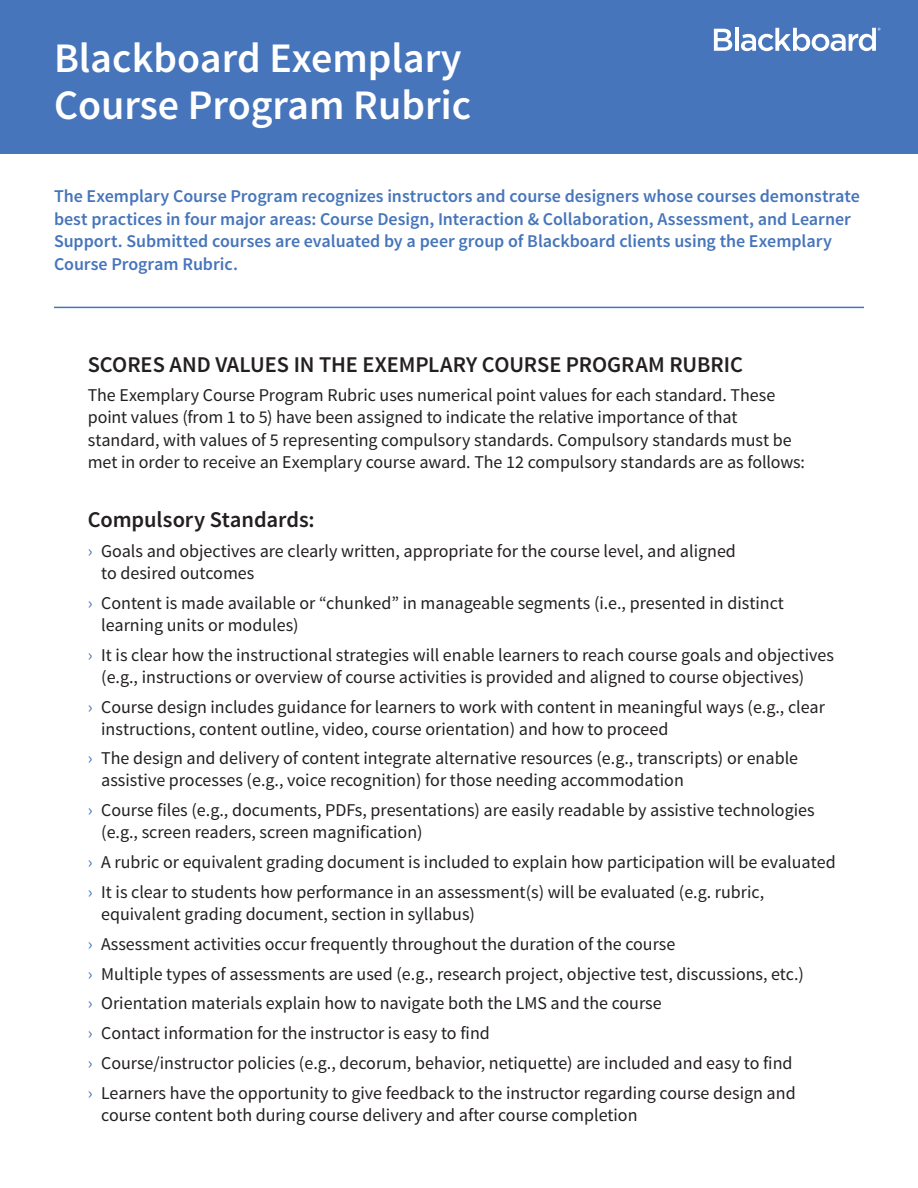
<style>
.page{position:relative;width:918px;height:1188px;background:#fff}
.page>*{position:absolute;margin:0;border:0;box-sizing:border-box;transform-origin:0 0}
.Mainhead{font:600 42px/46.5px "Source Sans Pro";color:#fff}
.Subhead_-_h3{font:600 22.5px "Source Sans Pro";letter-spacing:-.005em;color:#231f20}
.Paragraph{font:18px/21.8px "Source Sans Pro";color:#231f20}
.Paragraph-2{font:600 18px/22.5px "Source Sans Pro";color:#4675bb}
.s1{color:#4675bb}
</style>
<div class="page">
<div style="left:0;top:0;width:918px;height:153px;background:#4675bb"></div>
<svg style="left:714px;top:29px;width:18px;height:22px"></svg>
<hr style="left:735px;top:28px;width:4px;height:23px;background:#fff">
<svg style="left:741px;top:28px;width:139px;height:23px"></svg>
<hr style="left:54px;top:307px;width:810px;height:1px;background:#4675bb">
<h1 class="Mainhead" style="left:54px;top:36px;width:419px">Blackboard Exemplary<br>Course Program Rubric</h1>
<p class="Paragraph-2" style="left:54px;top:186px;width:807px">The Exemplary Course Program recognizes instructors and course designers whose courses demonstrate best practices in four major areas: Course Design, Interaction &amp; Collaboration, Assessment, and Learner Support. Submitted courses are evaluated by a peer group of Blackboard clients using the Exemplary Course Program Rubric.</p>
<h2 class="Subhead_-_h3" style="left:88px;top:350px;width:657px">SCORES AND VALUES IN THE EXEMPLARY COURSE PROGRAM RUBRIC</h2>
<p class="Paragraph" style="left:88px;top:384px;width:719px;line-height:22.5px">The Exemplary Course Program Rubric uses numerical point values for each standard. These point values (from 1 to 5) have been assigned to indicate the relative importance of that standard, with values of 5 representing compulsory standards. Compulsory standards must be met in order to receive an Exemplary course award. The 12 compulsory standards are as follows:</p>
<h2 class="Subhead_-_h3" style="left:88px;top:505px;width:229px">Compulsory Standards:</h2>
<p class="Paragraph" style="left:101px;top:541px;width:636px;text-indent:-14px"><span class="s1">›</span> Goals and objectives are clearly written, appropriate for the course level, and aligned to desired outcomes</p>
<p class="Paragraph" style="left:101px;top:593px;width:684px;text-indent:-14px"><span class="s1">›</span> Content is made available or “chunked” in manageable segments (i.e., presented in distinct learning units or modules)</p>
<p class="Paragraph" style="left:101px;top:644px;width:734px;text-indent:-14px"><span class="s1">›</span> It is clear how the instructional strategies will enable learners to reach course goals and objectives (e.g., instructions or overview of course activities is provided and aligned to course objectives)</p>
<p class="Paragraph" style="left:101px;top:696px;width:725px;text-indent:-14px"><span class="s1">›</span> Course design includes guidance for learners to work with content in meaningful ways (e.g., clear instructions, content outline, video, course orientation) and how to proceed</p>
<p class="Paragraph" style="left:101px;top:748px;width:699px;text-indent:-14px"><span class="s1">›</span> The design and delivery of content integrate alternative resources (e.g., transcripts) or enable assistive processes (e.g., voice recognition) for those needing accommodation</p>
<p class="Paragraph" style="left:101px;top:800px;width:715px;text-indent:-14px"><span class="s1">›</span> Course files (e.g., documents, PDFs, presentations) are easily readable by assistive technologies (e.g., screen readers, screen magnification)</p>
<p class="Paragraph" style="left:88px;top:851px;width:749px"><span class="s1">›</span> A rubric or equivalent grading document is included to explain how participation will be evaluated</p>
<p class="Paragraph" style="left:101px;top:881px;width:665px;text-indent:-14px"><span class="s1">›</span> It is clear to students how performance in an assessment(s) will be evaluated (e.g. rubric, equivalent grading document, section in syllabus)</p>
<p class="Paragraph" style="left:88px;top:933px;width:589px"><span class="s1">›</span> Assessment activities occur frequently throughout the duration of the course</p>
<p class="Paragraph" style="left:88px;top:963px;width:718px"><span class="s1">›</span> Multiple types of assessments are used (e.g., research project, objective test, discussions, etc.)</p>
<p class="Paragraph" style="left:88px;top:993px;width:575px"><span class="s1">›</span> Orientation materials explain how to navigate both the LMS and the course</p>
<p class="Paragraph" style="left:88px;top:1023px;width:404px"><span class="s1">›</span> Contact information for the instructor is easy to find</p>
<p class="Paragraph" style="left:88px;top:1053px;width:706px"><span class="s1">›</span> Course/instructor policies (e.g., decorum, behavior, netiquette) are included and easy to find</p>
<p class="Paragraph" style="left:101px;top:1083px;width:696px;text-indent:-14px"><span class="s1">›</span> Learners have the opportunity to give feedback to the instructor regarding course design and course content both during course delivery and after course completion</p>
</div>
